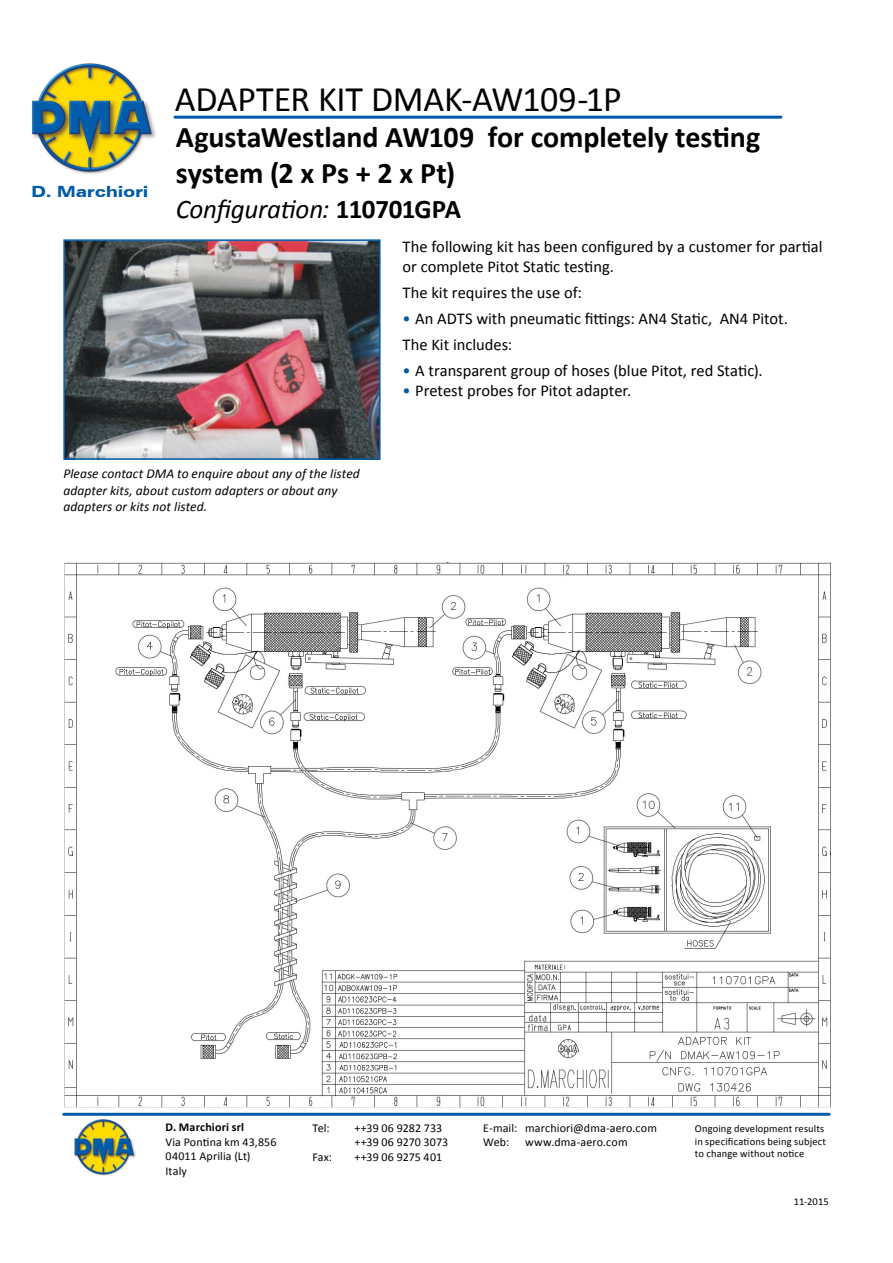
<style>
.page{position:relative;width:893px;height:1263px;background:#fff}
.page>*{position:absolute;margin:0;border:0;box-sizing:border-box;transform-origin:0 0}
.t1{font:36px "Calibri";letter-spacing:-.01em;color:#000}
.t2{font:700 30px/36px "Calibri";letter-spacing:-.005em;color:#000}
.t3{font:italic 27px "Calibri";letter-spacing:-.01em;color:#000}
.t4{font:16.5px/19.8px "Calibri";color:#000}
.t5{font:900 expanded 15.45px "Zurich BT";letter-spacing:.02em;color:#005ba8}
.t6{font:italic 13.5px/16.2px "Calibri";letter-spacing:.005em;color:#000}
.t7{font:12px/14.4px "Calibri";letter-spacing:.01em;color:#000}
.t8{font:700 12px "Calibri";letter-spacing:.015em;color:#000}
.t9{font:10.5px/12.6px "Calibri";letter-spacing:.015em;color:#000}
.s1{font-weight:700;font-style:normal}
.s2{color:#005ba8}
</style>
<div class="page">
<img style="left:32px;top:63px;width:124px;height:111px">
<hr style="left:64px;top:1113px;width:765px;height:3px;background:#005ba8">
<img style="left:74px;top:1119px;width:62px;height:57px">
<img style="left:66px;top:242px;width:312px;height:215px">
<div style="left:63px;top:239px;width:318px;height:221px;border:2px solid #005ba8"></div>
<img style="left:64px;top:562px;width:767px;height:546px">
<hr style="left:175px;top:116px;width:606px;height:3px;background:#005ba8">
<p class="t5" style="left:32px;top:182px;width:118px">D. Marchiori</p>
<h1 class="t1" style="left:175px;top:77px;width:448px">ADAPTER KIT DMAK-AW109-1P</h1>
<h2 class="t2" style="left:176px;top:118px;width:586px">AgustaWestland AW109 for completely testing system (2 x Ps + 2 x Pt)</h2>
<h3 class="t3" style="left:176px;top:192px;width:287px">Configuration: <span class="s1">110701GPA</span></h3>
<p class="t4" style="left:403px;top:236px;width:421px">The following kit has been configured by a customer for partial or complete Pitot Static testing.</p>
<p class="t4" style="left:403px;top:282px;width:181px">The kit requires the use of:</p>
<p class="t4" style="left:403px;top:305px;width:387px;line-height:26.2px"><span class="s2">•</span> An ADTS with pneumatic fittings: AN4 Static, AN4 Pitot.<br>The Kit includes:</p>
<p class="t4" style="left:403px;top:360px;width:362px"><span class="s2">•</span> A transparent group of hoses (blue Pitot, red Static).</p>
<p class="t4" style="left:403px;top:380px;width:230px"><span class="s2">•</span> Pretest probes for Pitot adapter.</p>
<p class="t6" style="left:63px;top:465px;width:298px">Please contact DMA to enquire about any of the listed adapter kits, about custom adapters or about any adapters or kits not listed.</p>
<p class="t8" style="left:166px;top:1120px;width:80px">D. Marchiori srl</p>
<p class="t7" style="left:165px;top:1134px;width:113px">Via Pontina km 43,856<br>04011 Aprilia (Lt)<br>Italy</p>
<p class="t7" style="left:312px;top:1120px;width:19px">Tel:</p>
<p class="t7" style="left:354px;top:1120px;width:95px">++39 06 9282 733 ++39 06 9270 3073</p>
<p class="t7" style="left:312px;top:1149px;width:21px">Fax:</p>
<p class="t7" style="left:354px;top:1149px;width:89px">++39 06 9275 401</p>
<p class="t7" style="left:483px;top:1120px;width:175px">E-mail: marchiori@dma-aero.com<br>Web:</p>
<p class="t7" style="left:525px;top:1134px;width:104px">www.dma-aero.com</p>
<p class="t9" style="left:695px;top:1122px;width:133px">Ongoing development results in specifications being subject to change without notice</p>
<p class="t9" style="left:794px;top:1195px;width:37px">11-2015</p>
</div>
